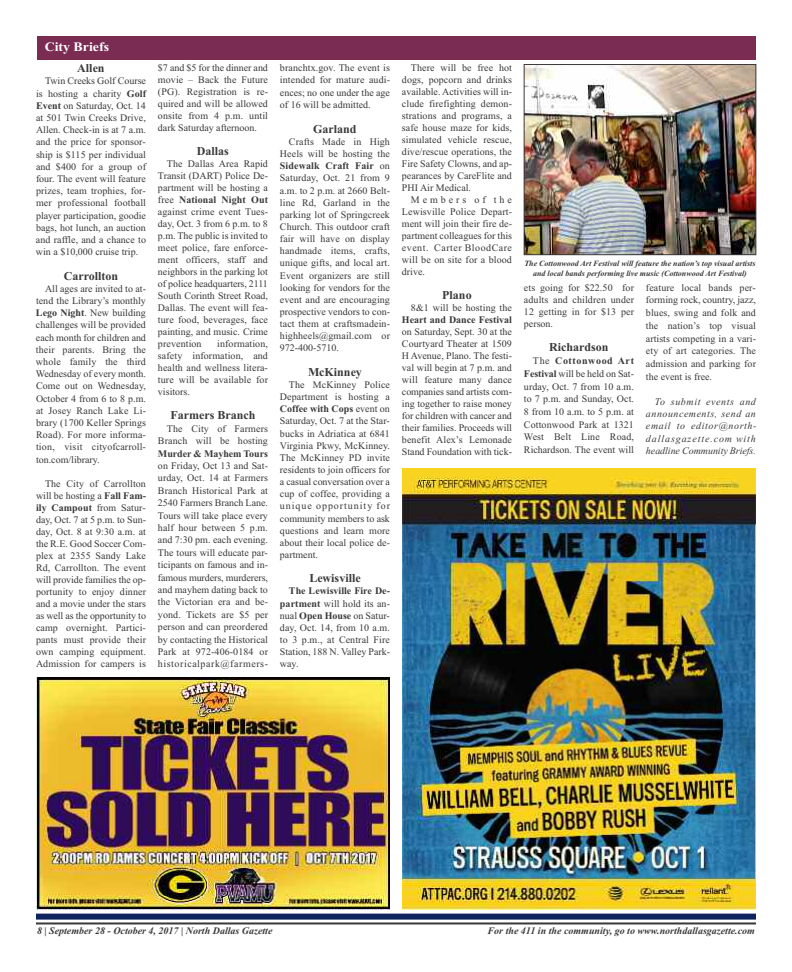
<style>
.page{position:relative;width:792px;height:972px;background:#fff}
.page>*{position:absolute;margin:0;border:0;box-sizing:border-box;transform-origin:0 0}
.t1{font:700 13px "Times New Roman";color:#fff;scale:1.07 1}
.t2{font:700 12px "Times New Roman";color:#39383a}
.t3{font:10px/12px "Times New Roman";letter-spacing:.01em;color:#39383a;text-align:justify}
.t4{font:italic 10px/12.3px "Times New Roman";letter-spacing:.025em;color:#39383a;text-align:justify}
.t5{font:italic 700 10px "Times New Roman";color:#39383a}
.t6{font:700 10px "Times New Roman";color:#39383a}
.t7{font:italic 700 8px/9.6px "Times New Roman";color:#39383a;text-align:center}
.s1{font-weight:700}
</style>
<div class="page">
<div style="left:37px;top:36px;width:719px;height:24px;background:#7b2c53"></div>
<hr style="left:36px;top:922px;width:720px;height:2px;background:#39383a">
<div style="left:36px;top:914px;width:720px;height:6px;background:#0d245e"></div>
<img style="left:36px;top:677px;width:354px;height:232px">
<img style="left:403px;top:469px;width:352px;height:441px">
<img style="left:526px;top:66px;width:228px;height:187px">
<div style="left:524px;top:64px;width:232px;height:191px;border:1px solid #39383a"></div>
<h1 class="t1" style="left:45px;top:39px;width:62px">City Briefs</h1>
<p class="t2" style="left:77px;top:61px;width:29px">Allen</p>
<p class="t3" style="left:36px;top:75px;width:112px;text-indent:9px">Twin Creeks Golf Course is hosting a charity <span class="s1">Golf Event</span> on Saturday, Oct. 14 at 501 Twin Creeks Drive, Allen. Check-in is at 7 a.m. and the price for sponsor&shy;ship is $115 per individual and $400 for a group of four. The event will feature prizes, team trophies, for&shy;mer professional football player participation, goodie bags, hot lunch, an auction and raffle, and a chance to win a $10,000 cruise trip.</p>
<p class="t2" style="left:64px;top:268px;width:56px">Carrollton</p>
<p class="t3" style="left:36px;top:282px;width:112px;text-indent:9px">All ages are invited to at&shy;tend the Library’s monthly <span class="s1">Lego Night</span>. New building challenges will be provided each month for children and their parents. Bring the whole family the third Wednesday of every month.<br>Come out on Wednesday, October 4 from 6 to 8 p.m. at Josey Ranch Lake Li&shy;brary (1700 Keller Springs Road). For more informa&shy;tion, visit cityofcarroll&shy;ton.com/library.</p>
<p class="t3" style="left:36px;top:477px;width:112px;text-indent:9px">The City of Carrollton will be hosting a <span class="s1">Fall Fam&shy;ily Campout</span> from Satur&shy;day, Oct. 7 at 5 p.m. to Sun&shy;day, Oct. 8 at 9:30 a.m. at the R.E. Good Soccer Com&shy;plex at 2355 Sandy Lake Rd, Carrollton. The event will provide families the op&shy;portunity to enjoy dinner and a movie under the stars as well as the opportunity to camp overnight. Partici&shy;pants must provide their own camping equipment.<br>Admission for campers is</p>
<p class="t3" style="left:158px;top:62px;width:112px">$7 and $5 for the dinner and movie – Back the Future (PG). Registration is re&shy;quired and will be allowed onsite from 4 p.m. until dark Saturday afternoon.</p>
<p class="t2" style="left:197px;top:144px;width:34px">Dallas</p>
<p class="t3" style="left:158px;top:158px;width:112px;text-indent:9px">The Dallas Area Rapid Transit (DART) Police De&shy;partment will be hosting a free <span class="s1">National Night Out </span>against crime event Tues&shy;day, Oct. 3 from 6 p.m. to 8 p.m. The public is invited to meet police, fare enforce&shy;ment officers, staff and neighbors in the parking lot of police headquarters, 2111<br>South Corinth Street Road, Dallas. The event will fea&shy;ture food, beverages, face painting, and music. Crime prevention</p>
<p class="t3" style="left:158px;top:338px;width:111px;text-indent:59px">information, safety information, and health and wellness litera&shy;ture will be available for visitors.</p>
<p class="t2" style="left:171px;top:408px;width:86px">Farmers Branch</p>
<p class="t3" style="left:158px;top:422px;width:111px;line-height:12.4px;text-align:right">The City of Farmers<br>Branch will be hosting</p>
<p class="t6" style="left:158px;top:447px;width:111px">Murder &amp; Mayhem Tours</p>
<p class="t3" style="left:158px;top:459px;width:112px;line-height:12.4px">on Friday, Oct 13 and Sat&shy;urday, Oct. 14 at Farmers Branch Historical Park at 2540 Farmers Branch Lane.<br>Tours will take place every half hour between 5 p.m. and 7:30 pm. each evening.<br>The tours will educate par&shy;ticipants on famous and in&shy;famous murders, murderers, and mayhem dating back to the Victorian era and be&shy;yond. Tickets are $5 per person and can preordered by contacting the Historical Park at 972-406-0184 or historicalpark@farmers-</p>
<p class="t3" style="left:280px;top:61px;width:112px;line-height:12.4px">branchtx.gov. The event is intended for mature audi&shy;ences; no one under the age of 16 will be admitted.</p>
<p class="t2" style="left:313px;top:122px;width:45px">Garland</p>
<p class="t3" style="left:280px;top:135px;width:112px;text-indent:9px">Crafts Made in High Heels will be hosting the <span class="s1">Sidewalk Craft Fair</span> on Saturday, Oct. 21 from 9 a.m. to 2 p.m. at 2660 Belt&shy;line Rd, Garland in the parking lot of Springcreek Church. This outdoor craft fair will have on display handmade items, crafts, unique gifts, and local art.<br>Event organizers are still looking for vendors for the event and are encouraging prospective vendors to con&shy;tact them at craftsmadein&shy;highheels@gmail.com or 972-400-5710.</p>
<p class="t2" style="left:308px;top:365px;width:55px">McKinney</p>
<p class="t3" style="left:280px;top:378px;width:112px;text-indent:9px">The McKinney Police Department is hosting a <span class="s1">Coffee with Cops</span> event on Saturday, Oct. 7 at the Star&shy;bucks in Adriatica at 6841<br>Virginia Pkwy, McKinney.<br>The McKinney PD invite residents to join officers for a casual conversation over a cup of coffee, providing a unique opportunity for community members to ask questions and learn more about their local police de&shy;partment.</p>
<p class="t2" style="left:309px;top:571px;width:53px">Lewisville</p>
<p class="t3" style="left:280px;top:585px;width:112px;text-indent:9px"><span class="s1">The Lewisville Fire De&shy;partment</span> will hold its an&shy;nual <span class="s1">Open House</span> on Satur&shy;day, Oct. 14, from 10 a.m. to 3 p.m., at Central Fire Station, 188 N. Valley Park&shy;way.</p>
<p class="t3" style="left:402px;top:62px;width:112px;text-indent:9px">There will be free hot dogs, popcorn and drinks available. Activities will in&shy;clude firefighting demon&shy;strations and programs, a safe house maze for kids, simulated vehicle rescue, dive/rescue operations, the Fire Safety Clowns, and ap&shy;pearances by CareFlite and PHI Air Medical.</p>
<p class="t3" style="left:402px;top:194px;width:112px;text-indent:9px">Members of the Lewisville Police Depart&shy;ment will join their fire de&shy;partment colleagues for this event. Carter BloodCare will be on site for a blood drive.</p>
<p class="t2" style="left:442px;top:288px;width:31px">Plano</p>
<p class="t3" style="left:411px;top:302px;width:103px">8&amp;1 will be hosting the</p>
<p class="t6" style="left:402px;top:314px;width:112px">Heart and Dance Festival</p>
<p class="t3" style="left:402px;top:326px;width:112px">on Saturday, Sept. 30 at the Courtyard Theater at 1509<br>H Avenue, Plano. The festi&shy;val will begin at 7 p.m. and will feature many dance companies sand artists com&shy;ing together to raise money for children with cancer and their families. Proceeds will benefit Alex’s Lemonade Stand Foundation with tick-</p>
<p class="t7" style="left:524px;top:258px;width:233px">The Cottonwood Art Festival will feature the nation’s top visual artists and local bands performing live music (Cottonwood Art Festival)</p>
<p class="t3" style="left:524px;top:281px;width:111px">ets going for $22.50 for adults and children under 12 getting in for $13 per person.</p>
<p class="t2" style="left:549px;top:340px;width:61px">Richardson</p>
<p class="t3" style="left:524px;top:354px;width:112px;line-height:12.7px;text-indent:9px">The <span class="s1">Cottonwood Art Festival</span> will be held on Sat&shy;urday, Oct. 7 from 10 a.m. to 7 p.m. and Sunday, Oct.<br>8 from 10 a.m. to 5 p.m. at Cottonwood Park at 1321<br>West Belt Line Road, Richardson. The event will</p>
<p class="t3" style="left:646px;top:281px;width:112px;line-height:12.7px">feature local bands per&shy;forming rock, country, jazz, blues, swing and folk and the nation’s top visual artists competing in a vari&shy;ety of art categories. The admission and parking for the event is free.</p>
<p class="t4" style="left:646px;top:395px;width:112px;text-indent:9px">To submit events and announcements, send an email to editor@north&shy;dallasgazette.com with headline Community Briefs.</p>
<p class="t5" style="left:37px;top:925px;width:237px">8 | September 28 - October 4, 2017 | North Dallas Gazette</p>
<p class="t5" style="left:488px;top:925px;width:269px">For the 411 in the community, go to www.northdallasgazette.com</p>
</div>
